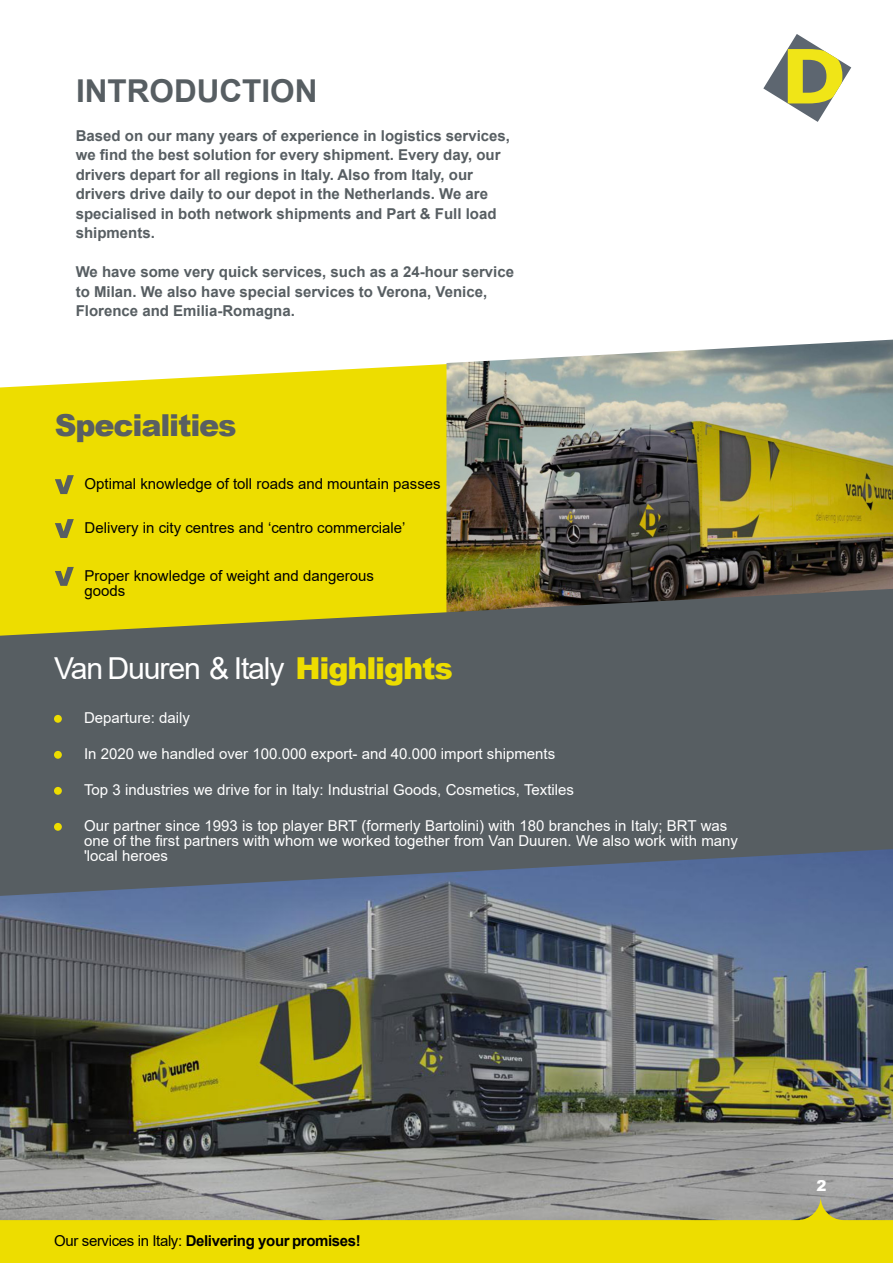
<style>
.page{position:relative;width:893px;height:1263px;background:#fff}
.page>*{position:absolute;margin:0;border:0;box-sizing:border-box;transform-origin:0 0}
.t1{font:700 31.5px "Arial";color:#575e62}
.t2{font:30.3px "Arial";letter-spacing:-.04em;color:#fff}
.t3{font:900 30.3px "Arial";letter-spacing:-.04em;color:#595f62}
.t4{font:700 15px/19.5px "Arial";color:#575e62}
.t5{font:15px/15px "Arial";color:#fff}
.t6{font:15px/15px "Arial";color:#000}
.t7{font:700 15px "Arial";letter-spacing:-.025em;color:#000}
.t8{font:900 15px "Arial";color:#fff}
.s1{font-weight:900;color:#eddd00}
.s2{font-weight:400}
</style>
<div class="page">
<svg style="left:763px;top:34px;width:88px;height:88px"></svg>
<img style="left:0;top:896px;width:893px;height:300px">
<div style="left:0;top:364px;width:446px;height:225px;background:#eddd00"></div>
<img style="left:446px;top:340px;width:447px;height:249px">
<svg style="left:0;top:589px;width:893px;height:307px;background:#5f665f"></svg>
<svg style="left:0;top:1196px;width:893px;height:67px;background:#cfc537"></svg>
<svg style="left:55px;top:475px;width:19px;height:19px"></svg>
<svg style="left:55px;top:519px;width:19px;height:19px"></svg>
<svg style="left:55px;top:567px;width:19px;height:19px"></svg>
<div style="left:54px;top:715px;width:8px;height:8px;background:#eddd00;border-radius:50%"></div>
<div style="left:54px;top:751px;width:8px;height:8px;background:#eddd00;border-radius:50%"></div>
<div style="left:54px;top:787px;width:8px;height:8px;background:#eddd00;border-radius:50%"></div>
<div style="left:54px;top:823px;width:8px;height:8px;background:#eddd00;border-radius:50%"></div>
<h1 class="t1" style="left:76px;top:79px;width:243px">INTRODUCTION</h1>
<p class="t4" style="left:76px;top:127px;width:436px">Based on our many years of experience in logistics services, we find the best solution for every shipment. Every day, our drivers depart for all regions in Italy. Also from Italy, our drivers drive daily to our depot in the Netherlands. We are specialised in both network shipments and Part &amp; Full load shipments.</p>
<p class="t4" style="left:76px;top:264px;width:440px">We have some very quick services, such as a 24-hour service to Milan. We also have special services to Verona, Venice,<br>Florence and Emilia-Romagna.</p>
<h2 class="t3" style="left:55px;top:414px;width:183px">Specialities</h2>
<p class="t6" style="left:85px;top:478px;width:358px">Optimal knowledge of toll roads and mountain passes</p>
<p class="t6" style="left:85px;top:522px;width:322px">Delivery in city centres and ‘centro commerciale’</p>
<p class="t6" style="left:85px;top:570px;width:291px">Proper knowledge of weight and dangerous goods</p>
<h2 class="t2" style="left:54px;top:656px;width:400px">Van Duuren &amp; Italy <span class="s1">Highlights</span></h2>
<p class="t5" style="left:84px;top:711px;width:107px">Departure: daily</p>
<p class="t5" style="left:84px;top:747px;width:473px">In 2020 we handled over 100.000 export- and 40.000 import shipments</p>
<p class="t5" style="left:84px;top:783px;width:491px">Top 3 industries we drive for in Italy: Industrial Goods, Cosmetics, Textiles</p>
<p class="t5" style="left:84px;top:819px;width:656px">Our partner since 1993 is top player BRT (formerly Bartolini) with 180 branches in Italy; BRT was one of the first partners with whom we worked together from Van Duuren. We also work with many 'local heroes</p>
<p class="t7" style="left:54px;top:1234px;width:308px"><span class="s2">Our services in Italy:</span> Delivering your promises!</p>
<p class="t8" style="left:816px;top:1180px;width:12px">2</p>
</div>
